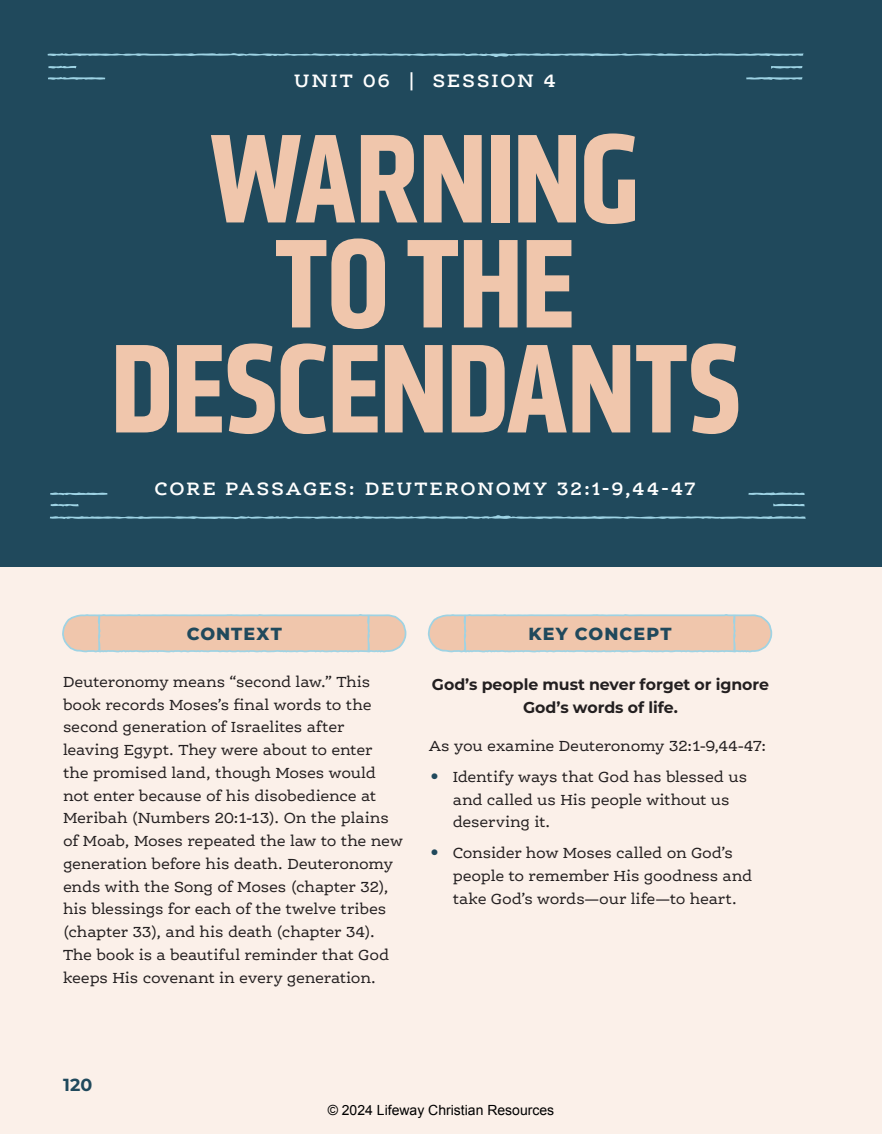
<style>
.page{position:relative;width:882px;height:1134px;background:#fbf0e9}
.page>*{position:absolute;margin:0;border:0;box-sizing:border-box;transform-origin:0 0}
.t1{font:700 131.25px/105px "Klavika Condensed";letter-spacing:-.015em;color:#f0c6ac;text-align:center}
.t2{font:600 19.25px "Ernestine Pro";letter-spacing:.105em;color:#fff}
.t3{font:800 17.5px "Montserrat";letter-spacing:.065em;color:#20495c}
.t4{font:700 17.5px "Montserrat";color:#20495c}
.t5{font:15.75px/22.8px "Ernestine Pro";letter-spacing:-.015em;color:#231f20}
.t6{font:700 15.75px/22.8px "Montserrat";letter-spacing:-.005em;color:#231f20;text-align:center}
.t7{font:14px "Arial";color:#000}
.s1{font-weight:700;font-size:22.75px;color:#20495c}
</style>
<div class="page">
<div style="left:0;top:0;width:882px;height:567px;background:#20495c"></div>
<svg style="left:48px;top:53px;width:756px;height:4px"></svg>
<svg style="left:746px;top:77px;width:57px;height:3px"></svg>
<svg style="left:48px;top:77px;width:57px;height:3px"></svg>
<svg style="left:48px;top:66px;width:28px;height:3px"></svg>
<svg style="left:771px;top:66px;width:32px;height:3px"></svg>
<svg style="left:427px;top:614px;width:346px;height:39px;background:#e8c9b5"></svg>
<svg style="left:62px;top:614px;width:345px;height:39px;background:#e7c9b5"></svg>
<svg style="left:50px;top:515px;width:756px;height:4px"></svg>
<svg style="left:748px;top:492px;width:57px;height:3px"></svg>
<svg style="left:50px;top:492px;width:57px;height:4px"></svg>
<svg style="left:51px;top:504px;width:28px;height:3px"></svg>
<svg style="left:773px;top:503px;width:32px;height:3px"></svg>
<p class="t2" style="left:294px;top:68px;width:264px">UNIT 06 | SESSION 4</p>
<h1 class="t1" style="left:110px;top:126px;width:632px">WARNING<br>TO THE<br>DESCENDANTS</h1>
<p class="t2" style="left:155px;top:476px;width:543px">CORE PASSAGES: DEUTERONOMY 32:1-9,44-47</p>
<p class="t3" style="left:187px;top:621px;width:97px">CONTEXT</p>
<p class="t3" style="left:528px;top:621px;width:145px">KEY CONCEPT</p>
<p class="t6" style="left:432px;top:672px;width:339px">God’s people must never forget or ignore<br>God’s words of life.</p>
<p class="t5" style="left:429px;top:734px;width:339px">As you examine Deuteronomy 32:1-9,44-47:</p>
<p class="t5" style="left:453px;top:765px;width:296px;text-indent:-24px"><span class="s1">•</span> Identify ways that God has blessed us and called us His people without us deserving it.</p>
<p class="t5" style="left:453px;top:841px;width:301px;text-indent:-24px"><span class="s1">•</span> Consider how Moses called on God’s people to remember His goodness and take God’s words—our life—to heart.</p>
<p class="t5" style="left:63px;top:670px;width:342px">Deuteronomy means “second law.” This book records Moses’s final words to the second generation of Israelites after leaving Egypt. They were about to enter<br>the promised land, though Moses would not enter because of his disobedience at Meribah (Numbers 20:1-13). On the plains of Moab, Moses repeated the law to the new generation before his death. Deuteronomy ends with the Song of Moses (chapter 32), his blessings for each of the twelve tribes (chapter 33), and his death (chapter 34).<br>The book is a beautiful reminder that God keeps His covenant in every generation.</p>
<p class="t4" style="left:63px;top:1072px;width:31px">120</p>
<p class="t7" style="left:328px;top:1101px;width:228px">© 2024 Lifeway Christian Resources</p>
</div>
